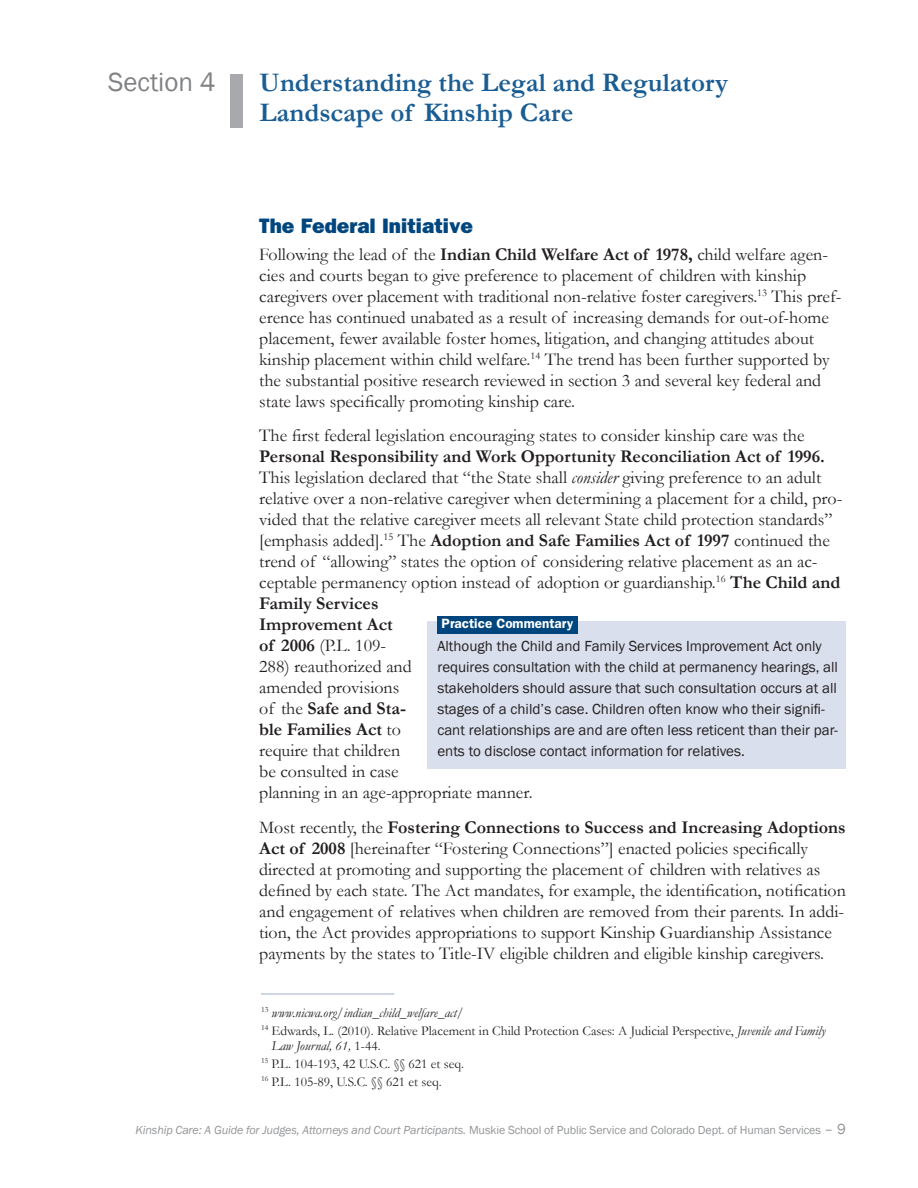
<style>
.page{position:relative;width:918px;height:1188px;background:#fff}
.page>*{position:absolute;margin:0;border:0;box-sizing:border-box;transform-origin:0 0}
.chapter{font:700 27px/30px "Garamond";color:#1a5d93}
.chapter-2{font:27px "Franklin Gothic";color:#808285}
.head1{font:800 21px "Franklin Gothic";color:#00467e}
.body{font:18px/21px "Garamond";color:#231f20}
.box{font:15px/21px "Franklin Gothic";color:#231f20}
.footnote{font:13.5px/15px "Garamond";color:#231f20}
.footnote-2{font:italic 13.5px "Garamond";color:#231f20}
.body-2{font:600 13.5px "Franklin Gothic";color:#fff}
.t1{font:italic 12px "Franklin Gothic";letter-spacing:-.01em;color:#939598}
.s1{font-weight:700}
.s2{font-style:italic}
.s3{font-style:normal}
.s4{font-style:normal;font-size:15px}
</style>
<div class="page">
<div style="left:427px;top:621px;width:419px;height:148px;background:#d9dfec"></div>
<div style="left:437px;top:616px;width:141px;height:18px;background:#00467e"></div>
<div style="left:231px;top:74px;width:12px;height:54px;background:#a8a9ad"></div>
<hr style="left:261px;top:994px;width:133px;height:1px;background:#9caecd">
<p class="chapter-2" style="left:108px;top:65px;width:109px">Section 4</p>
<p class="chapter" style="left:259px;top:67px;width:470px">Understanding the Legal and Regulatory<br>Landscape of Kinship Care</p>
<p class="head1" style="left:259px;top:213px;width:215px">The Federal Initiative</p>
<p class="body" style="left:259px;top:243px;width:584px">Following the lead of the <span class="s1">Indian Child Welfare Act of 1978,</span> child welfare agen&shy;cies and courts began to give preference to placement of children with kinship caregivers over placement with traditional non-relative foster caregivers.<sup>13</sup> This pref&shy;erence has continued unabated as a result of increasing demands for out-of-home placement, fewer available foster homes, litigation, and changing attitudes about kinship placement within child welfare.<sup>14</sup> The trend has been further supported by the substantial positive research reviewed in section 3 and several key federal and state laws specifically promoting kinship care.</p>
<p class="body" style="left:259px;top:425px;width:585px">The first federal legislation encouraging states to consider kinship care was the <span class="s1">Personal Responsibility and Work Opportunity Reconciliation Act of 1996.<br></span>This legislation declared that “the State shall <span class="s2">consider</span> giving preference to an adult relative over a non-relative caregiver when determining a placement for a child, pro&shy;vided that the relative caregiver meets all relevant State child protection standards” [emphasis added].<sup>15</sup> The <span class="s1">Adoption and Safe Families Act of 1997</span> continued the trend of “allowing” states the option of considering relative placement as an ac&shy;ceptable permanency option instead of adoption or guardianship.<sup>16</sup> <span class="s1">The Child and Family Services<br>Improvement Act<br>of 2006</span> (P.L. 109-<br>288) reauthorized and<br>amended provisions<br>of the <span class="s1">Safe and Sta-<br>ble Families Act</span> to<br>require that children<br>be consulted in case<br>planning in an age-appropriate manner.</p>
<p class="body" style="left:259px;top:816px;width:588px">Most recently, the <span class="s1">Fostering Connections to Success and Increasing Adoptions Act of 2008</span> [hereinafter “Fostering Connections”] enacted policies specifically directed at promoting and supporting the placement of children with relatives as defined by each state. The Act mandates, for example, the identification, notification and engagement of relatives when children are removed from their parents. In addi&shy;tion, the Act provides appropriations to support Kinship Guardianship Assistance payments by the states to Title-IV eligible children and eligible kinship caregivers.</p>
<p class="body-2" style="left:442px;top:615px;width:133px">Practice Commentary</p>
<p class="box" style="left:437px;top:636px;width:402px">Although the Child and Family Services Improvement Act only requires consultation with the child at permanency hearings, all stakeholders should assure that such consultation occurs at all stages of a child’s case. Children often know who their signifi&shy;cant relationships are and are often less reticent than their par&shy;ents to disclose contact information for relatives.</p>
<p class="footnote-2" style="left:261px;top:1005px;width:204px"><sup>13</sup> www.nicwa.org/indian_child_welfare_act/</p>
<p class="footnote" style="left:271px;top:1023px;width:556px;text-indent:-10px"><sup>14</sup> Edwards, L. (2010). Relative Placement in Child Protection Cases: A Judicial Perspective, <span class="s2">Juvenile and Family<br>Law Journal, 61,</span> 1-44.</p>
<p class="footnote" style="left:261px;top:1056px;width:205px"><sup>15</sup> P.L. 104-193, 42 U.S.C. §§ 621 et seq.</p>
<p class="footnote" style="left:261px;top:1074px;width:182px"><sup>16</sup> P.L. 105-89, U.S.C. §§ 621 et seq.</p>
<p class="t1" style="left:135px;top:1123px;width:712px">Kinship Care: A Guide for Judges, Attorneys and Court Participants. <span class="s3">Muskie School of Public Service and Colorado Dept. of Human Services</span> <span class="s4">– 9</span></p>
</div>
